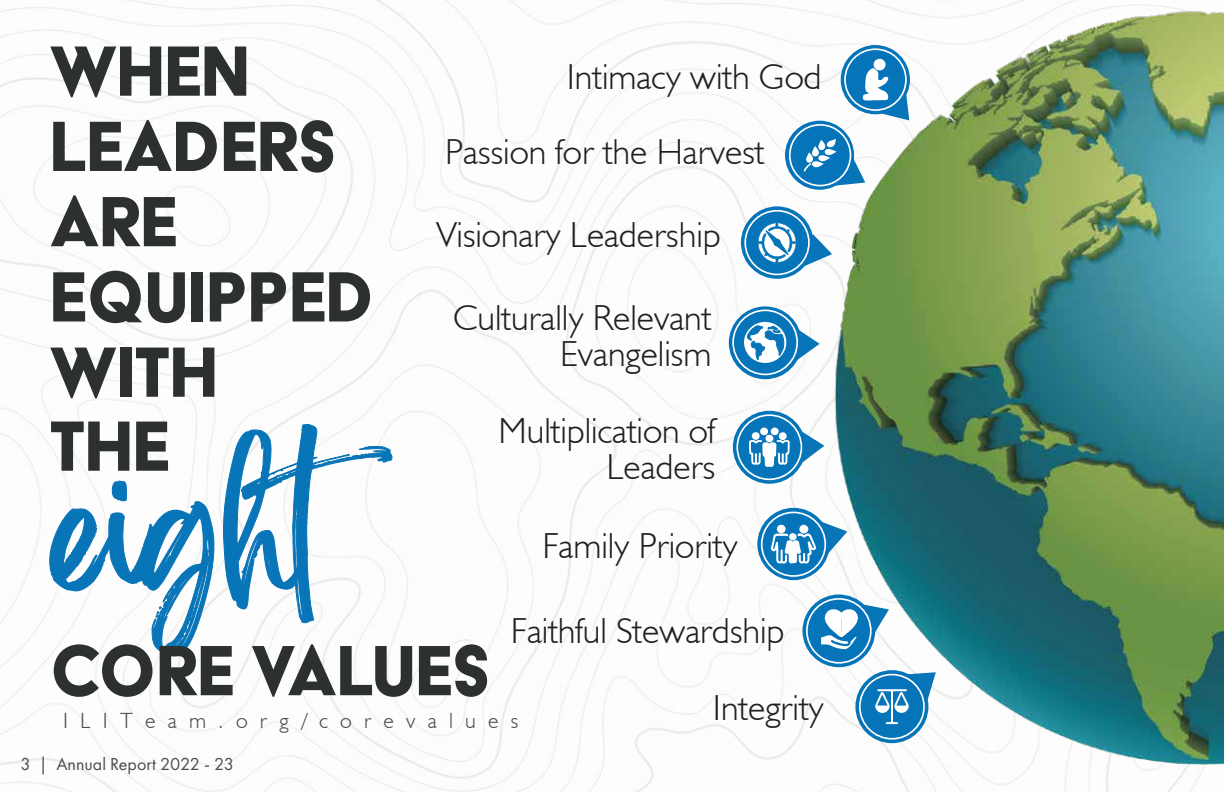
<style>
.page{position:relative;width:1224px;height:792px;background:#fff}
.page>*{position:absolute;margin:0;border:0;box-sizing:border-box;transform-origin:0 0}
.t1{font:150.8px "Brightwall Personal Use";color:#0975b9}
.t2{font:82px/75.2px "Acier BAT Text Solid";letter-spacing:-.01em;color:#2d3030;scale:.95 1}
.t3{font:300 36.2px/36.2px "Humanist 521 BT";color:#231f20}
.t4{font:300 22px "Humanist 521 BT";letter-spacing:.555em;color:#4a4c4c}
.t5{font:18px "Futura PT";color:#4a4c4c}
</style>
<div class="page">
<img style="left:0;top:0;width:758px;height:792px">
<svg style="left:733px;top:411px;width:73px;height:73px"></svg>
<svg style="left:737px;top:415px;width:64px;height:64px"></svg>
<svg style="left:749px;top:440px;width:9px;height:27px"></svg>
<div style="left:752px;top:432px;width:8px;height:8px;background:#fff;border-radius:50%"></div>
<svg style="left:729px;top:306px;width:73px;height:73px"></svg>
<svg style="left:733px;top:310px;width:64px;height:64px"></svg>
<svg style="left:743px;top:322px;width:15px;height:46px"></svg>
<svg style="left:741px;top:206px;width:72px;height:73px"></svg>
<svg style="left:745px;top:211px;width:64px;height:63px"></svg>
<svg style="left:49px;top:443px;width:166px;height:214px"></svg>
<svg style="left:222px;top:418px;width:171px;height:206px"></svg>
<img style="left:758px;top:0;width:466px;height:792px">
<h2 class="t2" style="left:50px;top:33px;width:343px">WHEN<br>LEADERS<br>ARE<br>EQUIPPED<br>WITH</h2>
<p class="t3" style="left:445px;top:38px;width:378px;line-height:75.4px;text-indent:122px">Intimacy with God<br>Passion for the Harvest</p>
<p class="t3" style="left:437px;top:216px;width:285px">Visionary Leadership</p>
<p class="t3" style="left:453px;top:299px;width:260px;text-align:right">Culturally Relevant<br>Evangelism</p>
<p class="t3" style="left:499px;top:411px;width:218px;text-align:right">Multiplication of<br>Leaders</p>
<h1 class="t1" style="left:45px;top:478px;width:274px;rotate:-4deg">eig<sub>ht</sub></h1>
<h2 class="t2" style="left:50px;top:408px;width:128px">THE</h2>
<p class="t3" style="left:542px;top:527px;width:197px">Family Priority</p>
<p class="t3" style="left:713px;top:591px;width:112px;line-height:77.4px;text-indent:-202px">Faithful Stewardship<br>Integrity</p>
<h2 class="t2" style="left:50px;top:632px;width:466px">CORE VALUES</h2>
<p class="t4" style="left:63px;top:707px;width:457px">ILITeam.org/corevalues</p>
<p class="t5" style="left:20px;top:753px;width:215px">3 | Annual Report 2022 - 23</p>
</div>
